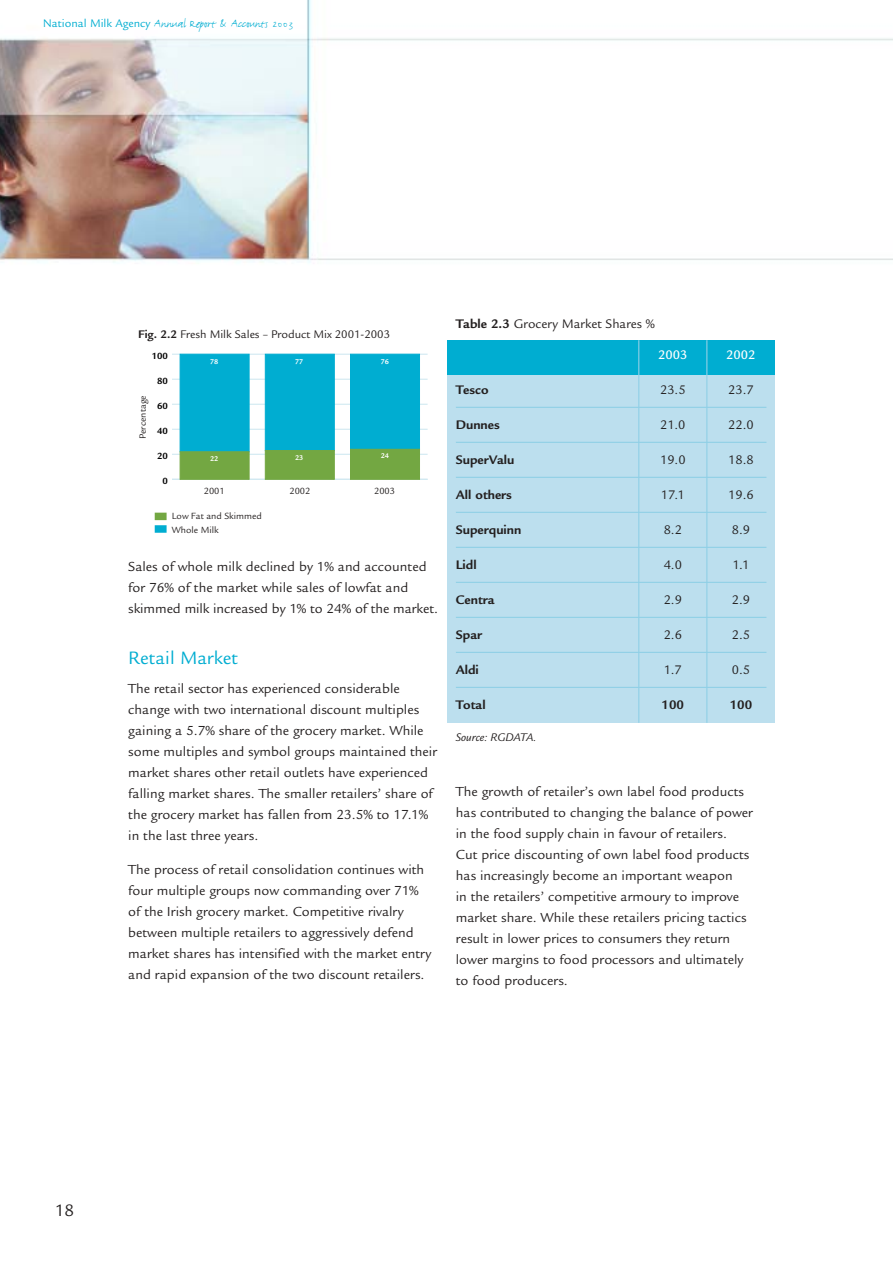
<style>
.page{position:relative;width:893px;height:1263px;background:#fff}
.page>*{position:absolute;margin:0;border:0;box-sizing:border-box;transform-origin:0 0}
.t1{font:19.5px "Legacy Sans";color:#00add1}
.t2{font:18px "Legacy Sans";color:#231f1f}
.t3{font:14.25px/21px "Legacy Sans";color:#231f1f}
.t4{font:13.5px "Legacy Sans";color:#231f1f}
.t5{font:700 13.5px "Legacy Sans";color:#231f1f}
.t6{font:13.5px "FF Justlefthand";color:#00add1}
.t7{font:500 13.5px "Legacy Sans";color:#fff}
.t8{font:12px "Legacy Sans";color:#231f1f}
.t9{font:italic 12px "Legacy Sans";color:#231f1f}
.t10{font:9.75px/14.4px "Legacy Sans";color:#231f1f}
.t11{font:700 9.75px "Legacy Sans";color:#000}
.t12{font:700 7.5px "Legacy Sans";color:#fff}
.s1{font-family:"Legacy Sans";font-size:12px}
.s2{font-weight:700}
</style>
<div class="page">
<img style="left:0;top:0;width:892px;height:263px">
<div style="left:155px;top:525px;width:11px;height:8px;background:#00add1"></div>
<div style="left:155px;top:513px;width:11px;height:7px;background:#73a742"></div>
<hr style="left:172px;top:479px;width:255px;height:1px;background:#d1e9f1">
<hr style="left:172px;top:454px;width:255px;height:1px;background:#d1e9f1">
<hr style="left:172px;top:429px;width:255px;height:1px;background:#d1e9f1">
<hr style="left:172px;top:404px;width:255px;height:1px;background:#d1e9f1">
<hr style="left:172px;top:379px;width:255px;height:1px;background:#d1e9f1">
<hr style="left:172px;top:354px;width:255px;height:1px;background:#d1e9f1">
<div style="left:180px;top:354px;width:69px;height:98px;background:#00add1;border:1px solid #00add1"></div>
<div style="left:265px;top:354px;width:69px;height:97px;background:#00add1;border:1px solid #00add1"></div>
<div style="left:350px;top:354px;width:69px;height:95px;background:#00add1;border:1px solid #00add1"></div>
<div style="left:180px;top:452px;width:69px;height:27px;background:#73a742"></div>
<div style="left:265px;top:450px;width:69px;height:29px;background:#73a742"></div>
<div style="left:350px;top:449px;width:69px;height:30px;background:#73a742"></div>
<div style="left:447px;top:374px;width:328px;height:349px;background:#bcdfee"></div>
<div style="left:447px;top:340px;width:328px;height:34px;background:#00add1"></div>
<hr style="left:456px;top:407px;width:310px;height:1px;background:#90d0e6">
<hr style="left:456px;top:442px;width:310px;height:1px;background:#90d0e6">
<hr style="left:456px;top:477px;width:310px;height:1px;background:#90d0e6">
<hr style="left:456px;top:512px;width:310px;height:1px;background:#90d0e6">
<hr style="left:456px;top:547px;width:310px;height:1px;background:#90d0e6">
<hr style="left:456px;top:582px;width:310px;height:1px;background:#90d0e6">
<hr style="left:456px;top:617px;width:310px;height:1px;background:#90d0e6">
<hr style="left:456px;top:652px;width:310px;height:1px;background:#90d0e6">
<hr style="left:456px;top:687px;width:310px;height:1px;background:#90d0e6">
<hr style="left:706px;top:340px;width:1px;height:383px;background:#90d0e6">
<hr style="left:638px;top:340px;width:1px;height:383px;background:#90d0e6">
<p class="t6" style="left:43px;top:19px;width:251px"><span class="s1">National Milk Agency</span> Annual Report &amp; Accounts 2003</p>
<p class="t8" style="left:138px;top:329px;width:253px"><span class="s2">Fig. 2.2</span> Fresh Milk Sales – Product Mix 2001-2003</p>
<p class="t11" style="left:152px;top:352px;width:18px">100</p>
<p class="t10" style="left:137px;top:439px;width:45px;rotate:-90deg">Percentage</p>
<p class="t11" style="left:157px;top:377px;width:12px">80</p>
<p class="t11" style="left:157px;top:402px;width:12px">60</p>
<p class="t11" style="left:157px;top:427px;width:12px">40</p>
<p class="t11" style="left:157px;top:452px;width:12px">20</p>
<p class="t11" style="left:162px;top:477px;width:7px">0</p>
<p class="t12" style="left:210px;top:358px;width:10px">78</p>
<p class="t12" style="left:210px;top:456px;width:10px">22</p>
<p class="t12" style="left:295px;top:358px;width:10px">77</p>
<p class="t12" style="left:295px;top:455px;width:10px">23</p>
<p class="t12" style="left:381px;top:358px;width:10px">76</p>
<p class="t12" style="left:381px;top:453px;width:10px">24</p>
<p class="t10" style="left:204px;top:485px;width:22px">2001</p>
<p class="t10" style="left:289px;top:485px;width:22px">2002</p>
<p class="t10" style="left:374px;top:485px;width:22px">2003</p>
<p class="t10" style="left:172px;top:509px;width:91px">Low Fat and Skimmed<br>Whole Milk</p>
<p class="t3" style="left:128px;top:557px;width:311px">Sales of whole milk declined by 1% and accounted for 76% of the market while sales of lowfat and skimmed milk increased by 1% to 24% of the market.</p>
<h1 class="t1" style="left:128px;top:650px;width:111px">Retail Market</h1>
<p class="t3" style="left:128px;top:680px;width:310px">The retail sector has experienced considerable change with two international discount multiples gaining a 5.7% share of the grocery market. While some multiples and symbol groups maintained their market shares other retail outlets have experienced falling market shares. The smaller retailers’ share of the grocery market has fallen from 23.5% to 17.1% in the last three years.</p>
<p class="t3" style="left:128px;top:860px;width:304px">The process of retail consolidation continues with four multiple groups now commanding over 71% of the Irish grocery market. Competitive rivalry between multiple retailers to aggressively defend market shares has intensified with the market entry and rapid expansion of the two discount retailers.</p>
<p class="t4" style="left:456px;top:319px;width:200px"><span class="s2">Table 2.3</span> Grocery Market Shares %</p>
<p class="t7" style="left:658px;top:350px;width:31px">2003</p>
<p class="t7" style="left:726px;top:350px;width:31px">2002</p>
<p class="t5" style="left:456px;top:385px;width:34px">Tesco</p>
<p class="t4" style="left:660px;top:385px;width:27px">23.5</p>
<p class="t4" style="left:728px;top:385px;width:27px">23.7</p>
<p class="t5" style="left:456px;top:420px;width:45px">Dunnes</p>
<p class="t4" style="left:660px;top:420px;width:27px">21.0</p>
<p class="t4" style="left:728px;top:420px;width:27px">22.0</p>
<p class="t5" style="left:456px;top:455px;width:60px">SuperValu</p>
<p class="t4" style="left:660px;top:455px;width:27px">19.0</p>
<p class="t4" style="left:728px;top:455px;width:27px">18.8</p>
<p class="t5" style="left:456px;top:490px;width:58px">All others</p>
<p class="t4" style="left:660px;top:490px;width:25px">17.1</p>
<p class="t4" style="left:728px;top:490px;width:27px">19.6</p>
<p class="t5" style="left:456px;top:525px;width:67px">Superquinn</p>
<p class="t4" style="left:663px;top:525px;width:20px">8.2</p>
<p class="t4" style="left:731px;top:525px;width:20px">8.9</p>
<p class="t5" style="left:456px;top:560px;width:22px">Lidl</p>
<p class="t4" style="left:663px;top:560px;width:20px">4.0</p>
<p class="t4" style="left:732px;top:560px;width:19px">1.1</p>
<p class="t5" style="left:456px;top:595px;width:40px">Centra</p>
<p class="t4" style="left:663px;top:595px;width:20px">2.9</p>
<p class="t4" style="left:731px;top:595px;width:20px">2.9</p>
<p class="t5" style="left:456px;top:630px;width:28px">Spar</p>
<p class="t4" style="left:663px;top:630px;width:20px">2.6</p>
<p class="t4" style="left:731px;top:630px;width:20px">2.5</p>
<p class="t5" style="left:456px;top:665px;width:25px">Aldi</p>
<p class="t4" style="left:664px;top:665px;width:19px">1.7</p>
<p class="t4" style="left:731px;top:665px;width:20px">0.5</p>
<p class="t5" style="left:456px;top:700px;width:31px">Total</p>
<p class="t5" style="left:661px;top:700px;width:24px">100</p>
<p class="t5" style="left:729px;top:700px;width:24px">100</p>
<p class="t9" style="left:456px;top:733px;width:82px">Source: RGDATA.</p>
<p class="t3" style="left:456px;top:783px;width:298px">The growth of retailer’s own label food products has contributed to changing the balance of power in the food supply chain in favour of retailers.<br>Cut price discounting of own label food products has increasingly become an important weapon<br>in the retailers’ competitive armoury to improve market share. While these retailers pricing tactics result in lower prices to consumers they return lower margins to food processors and ultimately to food producers.</p>
<p class="t2" style="left:55px;top:1203px;width:21px">18</p>
</div>
